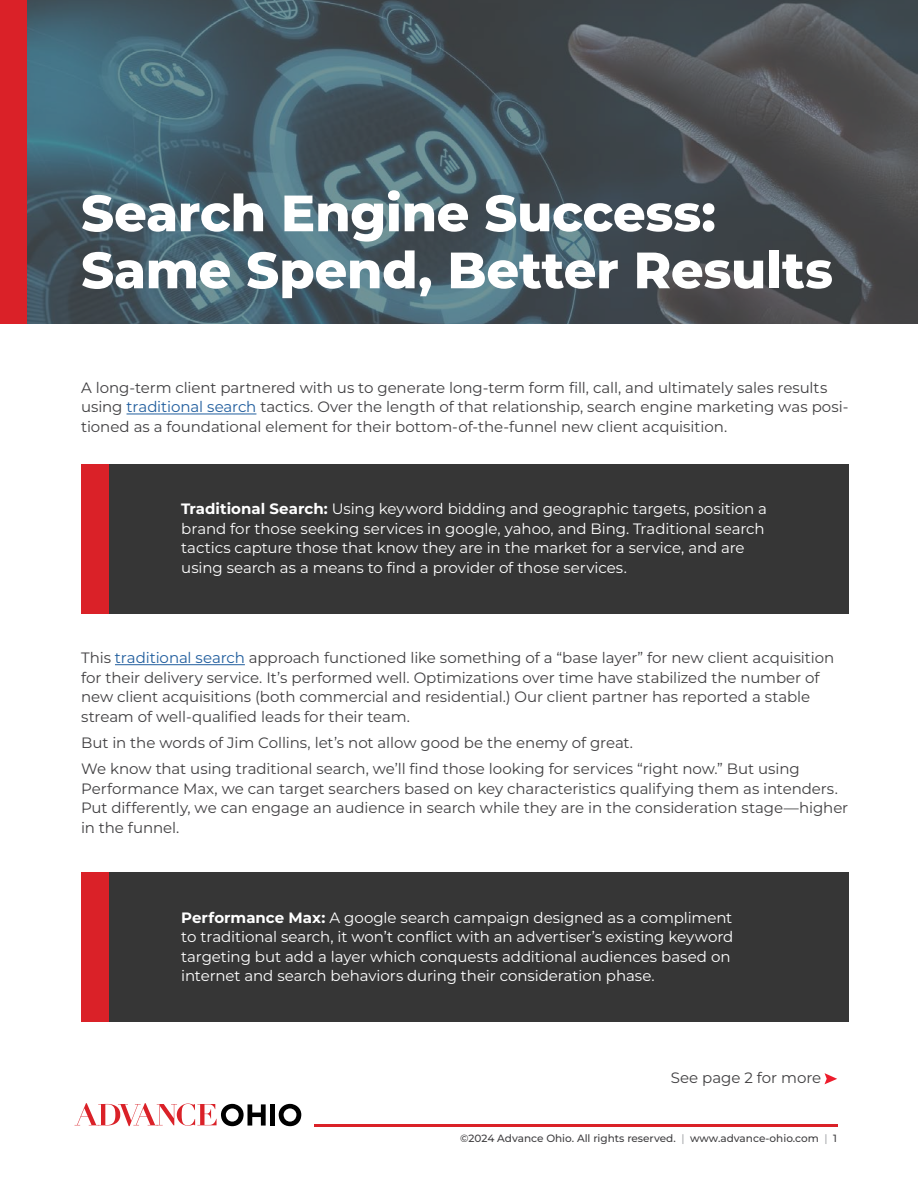
<style>
.page{position:relative;width:918px;height:1188px;background:#fff}
.page>*{position:absolute;margin:0;border:0;box-sizing:border-box;transform-origin:0 0}
.t1{font:800 51px/57px "Montserrat";letter-spacing:-.005em;color:#fff}
.t2{font:15px/19.5px "Montserrat";letter-spacing:-.005em;color:#414042}
.t3{font:15px/19.5px "Montserrat";letter-spacing:-.005em;color:#fff}
.t4{font:500 10.5px "Montserrat";color:#414042}
.s1{color:#215e9e}
.s2{font-weight:700}
.s3{color:#a7a9ac}
</style>
<div class="page">
<img style="left:27px;top:0;width:891px;height:324px">
<div style="left:109px;top:464px;width:740px;height:149px;background:#363636"></div>
<div style="left:109px;top:873px;width:740px;height:149px;background:#363636"></div>
<div style="left:82px;top:464px;width:27px;height:149px;background:#da2128"></div>
<div style="left:82px;top:873px;width:27px;height:149px;background:#da2128"></div>
<hr style="left:127px;top:414px;width:129px;height:1px;background:#215e9e">
<hr style="left:115px;top:664px;width:130px;height:1px;background:#215e9e">
<svg style="left:824px;top:1073px;width:13px;height:11px"></svg>
<div style="left:0;top:0;width:27px;height:324px;background:#da2128"></div>
<hr style="left:314px;top:1124px;width:523px;height:2px;background:#da2128">
<svg style="left:279px;top:1104px;width:22px;height:22px"></svg>
<svg style="left:75px;top:1103px;width:191px;height:23px"></svg>
<hr style="left:270px;top:1104px;width:4px;height:22px;background:#000">
<h1 class="t1" style="left:81px;top:182px;width:753px">Search Engine Success:<br>Same Spend, Better Results</h1>
<p class="t2" style="left:81px;top:377px;width:769px">A long-term client partnered with us to generate long-term form fill, call, and ultimately sales results using <span class="s1">traditional search</span> tactics. Over the length of that relationship, search engine marketing was posi&shy;tioned as a foundational element for their bottom-of-the-funnel new client acquisition.</p>
<p class="t3" style="left:181px;top:499px;width:587px"><span class="s2">Traditional Search:</span> Using keyword bidding and geographic targets, position a brand for those seeking services in google, yahoo, and Bing. Traditional search tactics capture those that know they are in the market for a service, and are using search as a means to find a provider of those services.</p>
<p class="t2" style="left:81px;top:648px;width:755px">This <span class="s1">traditional search</span> approach functioned like something of a “base layer” for new client acquisition for their delivery service. It’s performed well. Optimizations over time have stabilized the number of new client acquisitions (both commercial and residential.) Our client partner has reported a stable stream of well-qualified leads for their team.</p>
<p class="t2" style="left:81px;top:729px;width:720px;line-height:26.2px">But in the words of Jim Collins, let’s not allow good be the enemy of great.<br>We know that using traditional search, we’ll find those looking for services “right now.” But using</p>
<p class="t2" style="left:81px;top:778px;width:769px">Performance Max, we can target searchers based on key characteristics qualifying them as intenders.<br>Put differently, we can engage an audience in search while they are in the consideration stage—higher in the funnel.</p>
<p class="t3" style="left:181px;top:907px;width:554px"><span class="s2">Performance Max:</span> A google search campaign designed as a compliment to traditional search, it won’t conflict with an advertiser’s existing keyword targeting but add a layer which conquests additional audiences based on internet and search behaviors during their consideration phase.</p>
<p class="t2" style="left:671px;top:1068px;width:152px">See page 2 for more</p>
<p class="t4" style="left:460px;top:1131px;width:378px">©2024 Advance Ohio. All rights reserved. <span class="s3">|</span> www.advance-ohio.com <span class="s3">|</span> 1</p>
</div>
